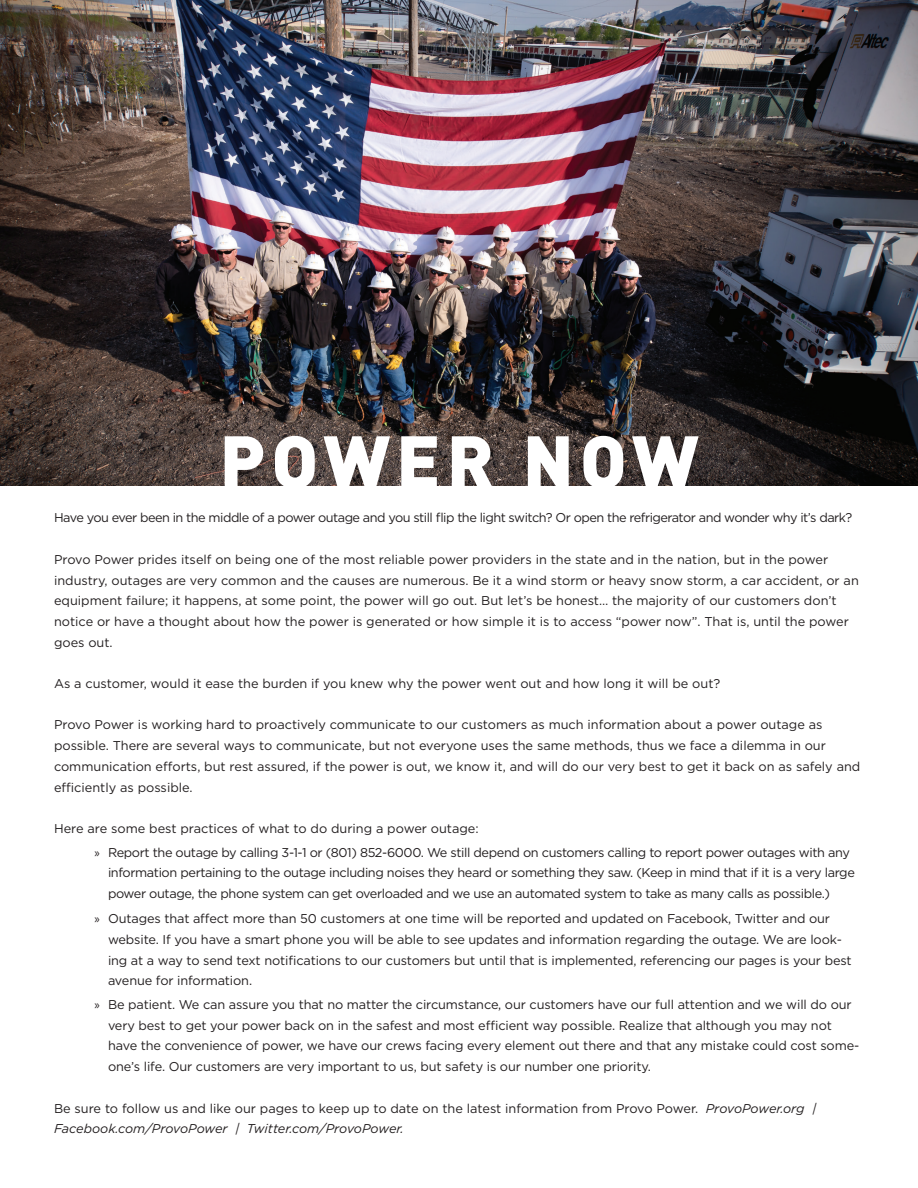
<style>
.page{position:relative;width:918px;height:1188px;background:#fff}
.page>*{position:absolute;margin:0;border:0;box-sizing:border-box;transform-origin:0 0}
.t1{font:73.5px "DIN Black Alternate";letter-spacing:.08em;color:#fff}
.t2{font:12.75px/20.7px "Gotham";letter-spacing:-.01em;color:#231f20}
.t3{font:12.75px/20.7px "Gotham";letter-spacing:-.03em;color:#231f20}
.t4{font:12.75px "Gotham";letter-spacing:-.04em;color:#231f20}
.s1{font-family:"Myriad Pro"}
.s2{font-style:italic}
</style>
<div class="page">
<img style="left:0;top:0;width:918px;height:486px">
<p class="t1" style="left:219px;top:413px;width:481px">POWER NOW</p>
<p class="t4" style="left:54px;top:510px;width:800px">Have you ever been in the middle of a power outage and you still flip the light switch? Or open the refrigerator and wonder why it’s dark?</p>
<p class="t2" style="left:54px;top:549px;width:806px">Provo Power prides itself on being one of the most reliable power providers in the state and in the nation, but in the power industry, outages are very common and the causes are numerous. Be it a wind storm or heavy snow storm, a car accident, or an equipment failure; it happens, at some point, the power will go out. But let’s be honest… the majority of our customers don’t notice or have a thought about how the power is generated or how simple it is to access “power now”. That is, until the power goes out.</p>
<p class="t2" style="left:54px;top:673px;width:668px">As a customer, would it ease the burden if you knew why the power went out and how long it will be out?</p>
<p class="t2" style="left:54px;top:714px;width:808px">Provo Power is working hard to proactively communicate to our customers as much information about a power outage as possible. There are several ways to communicate, but not everyone uses the same methods, thus we face a dilemma in our communication efforts, but rest assured, if the power is out, we know it, and will do our very best to get it back on as safely and efficiently as possible.</p>
<p class="t2" style="left:54px;top:818px;width:426px">Here are some best practices of what to do during a power outage:</p>
<p class="t3" style="left:108px;top:842px;width:748px;text-indent:-14px"><span class="s1">»</span> Report the outage by calling 3-1-1 or (801) 852-6000. We still depend on customers calling to report power outages with any information pertaining to the outage including noises they heard or something they saw. (Keep in mind that if it is a very large power outage, the phone system can get overloaded and we use an automated system to take as many calls as possible.)</p>
<p class="t2" style="left:108px;top:908px;width:745px;text-indent:-14px"><span class="s1">»</span> Outages that affect more than 50 customers at one time will be reported and updated on Facebook, Twitter and our website. If you have a smart phone you will be able to see updates and information regarding the outage. We are look&shy;ing at a way to send text notifications to our customers but until that is implemented, referencing our pages is your best avenue for information.</p>
<p class="t2" style="left:108px;top:994px;width:753px;text-indent:-14px"><span class="s1">»</span> Be patient. We can assure you that no matter the circumstance, our customers have our full attention and we will do our very best to get your power back on in the safest and most efficient way possible. Realize that although you may not have the convenience of power, we have our crews facing every element out there and that any mistake could cost some&shy;one’s life. Our customers are very important to us, but safety is our number one priority.</p>
<p class="t2" style="left:54px;top:1097px;width:764px">Be sure to follow us and like our pages to keep up to date on the latest information from Provo Power. <span class="s2">ProvoPower.org |<br>Facebook.com/ProvoPower | Twitter.com/ProvoPower.</span></p>
</div>
